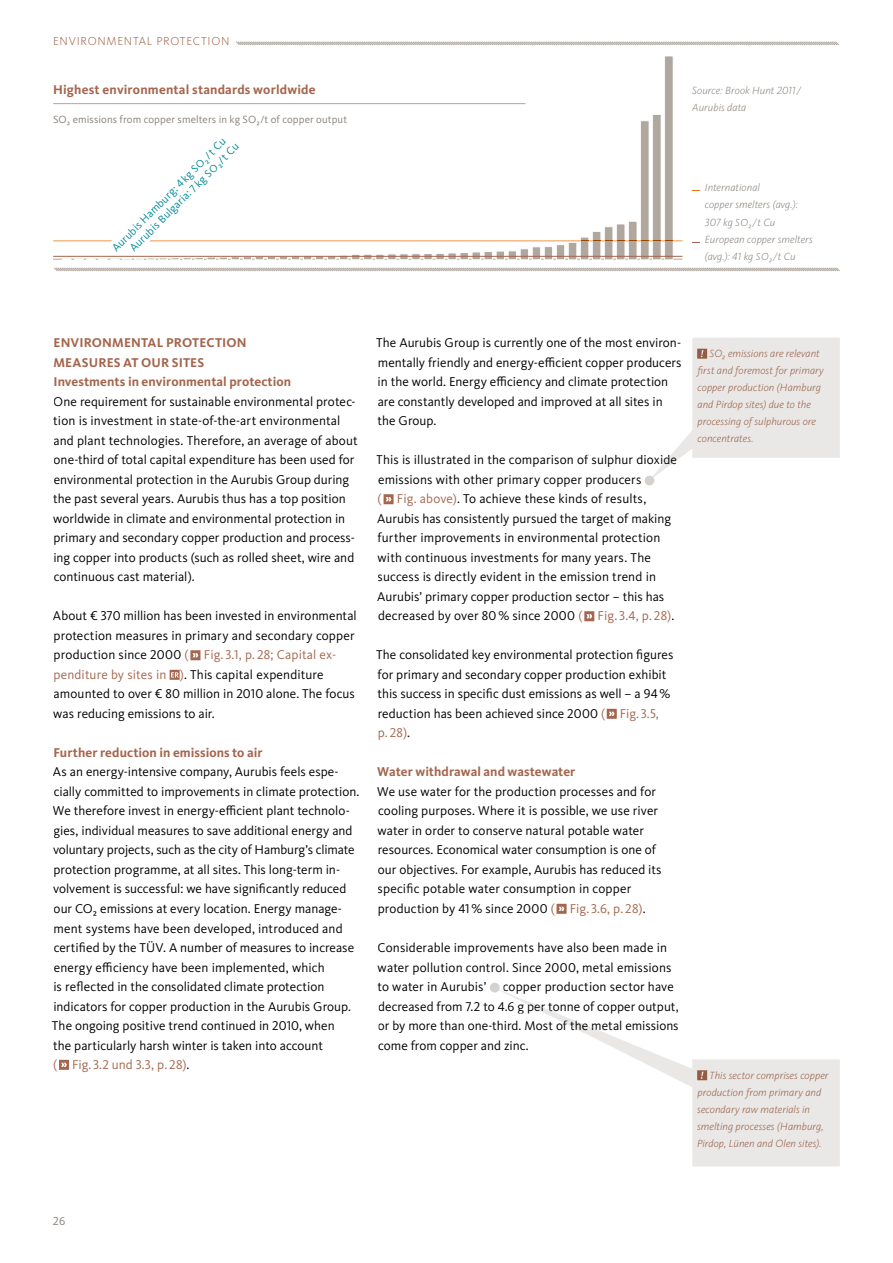
<style>
.page{position:relative;width:893px;height:1263px;background:#fff}
.page>*{position:absolute;margin:0;border:0;box-sizing:border-box;transform-origin:0 0}
.t1{font:13.2px/19.5px "Kievit Pro";letter-spacing:.005em;color:#000}
.t2{font:700 13.2px/19.5px "Kievit Pro";letter-spacing:.005em;color:#a4664e}
.t3{font:300 12px "Kievit Pro";letter-spacing:.06em;color:#a4664e}
.t4{font:12px "Kievit Pro";color:#88817b}
.t5{font:11.25px "Kievit Pro";color:#008a99}
.t6{font:italic 300 10.8px/17.1px "Kievit Pro";letter-spacing:.005em;color:#955c45}
.t7{font:italic 300 10.8px/17.1px "Kievit Pro";letter-spacing:.005em;color:#88817b}
.t8{font:10.8px "Kievit Pro";letter-spacing:.01em;color:#88817b}
.s1{font-size:10.8px}
.s2{font-size:10.5px}
.s3{color:#a4664e}
</style>
<div class="page">
<svg style="left:236px;top:41px;width:603px;height:4px"></svg>
<hr style="left:53px;top:259px;width:629px;height:1px;background:#b0a79f">
<svg style="left:54px;top:267px;width:786px;height:5px"></svg>
<hr style="left:53px;top:241px;width:527px;height:1px;background:#e4720a">
<hr style="left:53px;top:256px;width:629px;height:1px;background:#a4664e">
<svg style="left:62px;top:56px;width:620px;height:204px"></svg>
<hr style="left:53px;top:103px;width:472px;height:1px;background:#b0a79f">
<svg style="left:494px;top:990px;width:346px;height:176px"></svg>
<svg style="left:190px;top:650px;width:10px;height:10px"></svg>
<svg style="left:170px;top:670px;width:10px;height:10px"></svg>
<svg style="left:59px;top:1060px;width:10px;height:10px"></svg>
<div style="left:645px;top:476px;width:9px;height:9px;background:#d5d1ce;border-radius:50%"></div>
<svg style="left:384px;top:494px;width:10px;height:10px"></svg>
<svg style="left:584px;top:611px;width:10px;height:10px"></svg>
<svg style="left:607px;top:709px;width:10px;height:10px"></svg>
<svg style="left:557px;top:904px;width:10px;height:10px"></svg>
<div style="left:490px;top:983px;width:10px;height:9px;background:#d5d1ce;border-radius:50%"></div>
<svg style="left:503px;top:991px;width:6px;height:3px"></svg>
<svg style="left:520px;top:1001px;width:38px;height:13px"></svg>
<svg style="left:559px;top:1020px;width:46px;height:13px"></svg>
<svg style="left:649px;top:338px;width:191px;height:143px"></svg>
<div style="left:710px;top:349px;width:110px;height:10px;background:#eae8e6"></div>
<div style="left:696px;top:366px;width:128px;height:11px;background:#eae8e6"></div>
<div style="left:698px;top:383px;width:123px;height:11px;background:#eae8e6"></div>
<div style="left:698px;top:401px;width:113px;height:10px;background:#eae8e6"></div>
<div style="left:697px;top:417px;width:119px;height:11px;background:#eae8e6"></div>
<div style="left:698px;top:436px;width:54px;height:7px;background:#eae8e6"></div>
<svg style="left:697px;top:1070px;width:10px;height:10px"></svg>
<div style="left:711px;top:1071px;width:118px;height:10px;background:#eae8e6"></div>
<div style="left:697px;top:1088px;width:124px;height:10px;background:#eae8e6"></div>
<div style="left:697px;top:1105px;width:113px;height:10px;background:#eae8e6"></div>
<div style="left:697px;top:1122px;width:126px;height:10px;background:#eae8e6"></div>
<div style="left:698px;top:1139px;width:123px;height:10px;background:#eae8e6"></div>
<p class="t3" style="left:53px;top:34px;width:178px">ENVIRONMENTAL PROTECTION</p>
<p class="t2" style="left:53px;top:80px;width:264px">Highest environmental standards worldwide</p>
<p class="t8" style="left:53px;top:113px;width:296px">SO₂ emissions from copper smelters in kg SO₂/t of copper output</p>
<p class="t5" style="left:109px;top:245px;width:157px;rotate:-45deg">Aurubis Hamburg: 4 kg <span class="s1">SO</span>₂/t Cu</p>
<p class="t5" style="left:127px;top:245px;width:151px;rotate:-45deg">Aurubis Bulgaria: 7 kg <span class="s1">SO</span>₂/t Cu</p>
<p class="t7" style="left:692px;top:82px;width:110px">Source: Brook Hunt 2011 /<br>Aurubis data</p>
<p class="t7" style="left:705px;top:179px;width:109px">International<br>copper smelters (avg.):<br>307 kg <span class="s2">SO</span>₂ / t Cu<br>European copper smelters (avg.): 41 kg <span class="s2">SO</span>₂ / t Cu</p>
<p class="t2" style="left:53px;top:333px;width:239px">ENVIRONMENTAL PROTECTION<br>MEASURES AT OUR SITES<br>Investments in environmental protection</p>
<p class="t1" style="left:53px;top:392px;width:306px">One requirement for sustainable environmental protec&shy;tion is investment in state-of-the-art environmental and plant technologies. Therefore, an average of about one-third of total capital expenditure has been used for environmental protection in the Aurubis Group during the past several years. Aurubis thus has a top position worldwide in climate and environmental protection in primary and secondary copper production and process&shy;ing copper into products (such as rolled sheet, wire and continuous cast material).</p>
<p class="t1" style="left:53px;top:606px;width:305px">About € 370 million has been invested in environmental protection measures in primary and secondary copper production since 2000 <span class="s3">( Fig. 3.1, p. 28; Capital ex&shy;penditure by sites in )</span>. This capital expenditure amounted to over € 80 million in 2010 alone. The focus was reducing emissions to air.</p>
<p class="t2" style="left:53px;top:743px;width:211px">Further reduction in emissions to air</p>
<p class="t1" style="left:52px;top:762px;width:309px">As an energy-intensive company, Aurubis feels espe&shy;cially committed to improvements in climate protection.<br>We therefore invest in energy-efficient plant technolo&shy;gies, individual measures to save additional energy and voluntary projects, such as the city of Hamburg’s climate protection programme, at all sites. This long-term in&shy;volvement is successful: we have significantly reduced our CO₂ emissions at every location. Energy manage&shy;ment systems have been developed, introduced and certified by the TÜV. A number of measures to increase energy efficiency have been implemented, which<br>is reflected in the consolidated climate protection indicators for copper production in the Aurubis Group.<br>The ongoing positive trend continued in 2010, when<br>the particularly harsh winter is taken into account<br><span class="s3">( Fig. 3.2 und 3.3, p. 28)</span>.</p>
<p class="t1" style="left:376px;top:333px;width:307px">The Aurubis Group is currently one of the most environ&shy;mentally friendly and energy-efficient copper producers in the world. Energy efficiency and climate protection are constantly developed and improved at all sites in the Group.</p>
<p class="t1" style="left:376px;top:450px;width:302px">This is illustrated in the comparison of sulphur dioxide emissions with other primary copper producers<br><span class="s3">( Fig. above)</span>. To achieve these kinds of results, Aurubis has consistently pursued the target of making further improvements in environmental protection with continuous investments for many years. The success is directly evident in the emission trend in Aurubis’ primary copper production sector – this has decreased by over 80 % since 2000 <span class="s3">( Fig. 3.4, p. 28)</span>.</p>
<p class="t1" style="left:376px;top:645px;width:299px">The consolidated key environmental protection figures for primary and secondary copper production exhibit this success in specific dust emissions as well – a 94 % reduction has been achieved since 2000 <span class="s3">( Fig. 3.5,<br>p. 28)</span>.</p>
<p class="t2" style="left:377px;top:762px;width:200px">Water withdrawal and wastewater</p>
<p class="t1" style="left:377px;top:782px;width:286px">We use water for the production processes and for cooling purposes. Where it is possible, we use river water in order to conserve natural potable water resources. Economical water consumption is one of our objectives. For example, Aurubis has reduced its specific potable water consumption in copper production by 41 % since 2000 <span class="s3">( Fig. 3.6, p. 28)</span>.</p>
<p class="t1" style="left:377px;top:938px;width:303px">Considerable improvements have also been made in water pollution control. Since 2000, metal emissions to water in Aurubis’ copper production sector have decreased from 7.2 to 4.6 g per tonne of copper output, or by more than one-third. Most of the metal emissions come from copper and zinc.</p>
<p class="t6" style="left:697px;top:345px;width:128px;text-indent:12px">SO₂ emissions are relevant first and foremost for primary copper production (Hamburg and Pirdop sites) due to the processing of sulphurous ore concentrates.</p>
<p class="t6" style="left:697px;top:1066px;width:133px;text-indent:13px">This sector comprises copper production from primary and secondary raw materials in smelting processes (Hamburg,<br>Pirdop, Lünen and Olen sites).</p>
<p class="t4" style="left:53px;top:1214px;width:14px">26</p>
</div>
